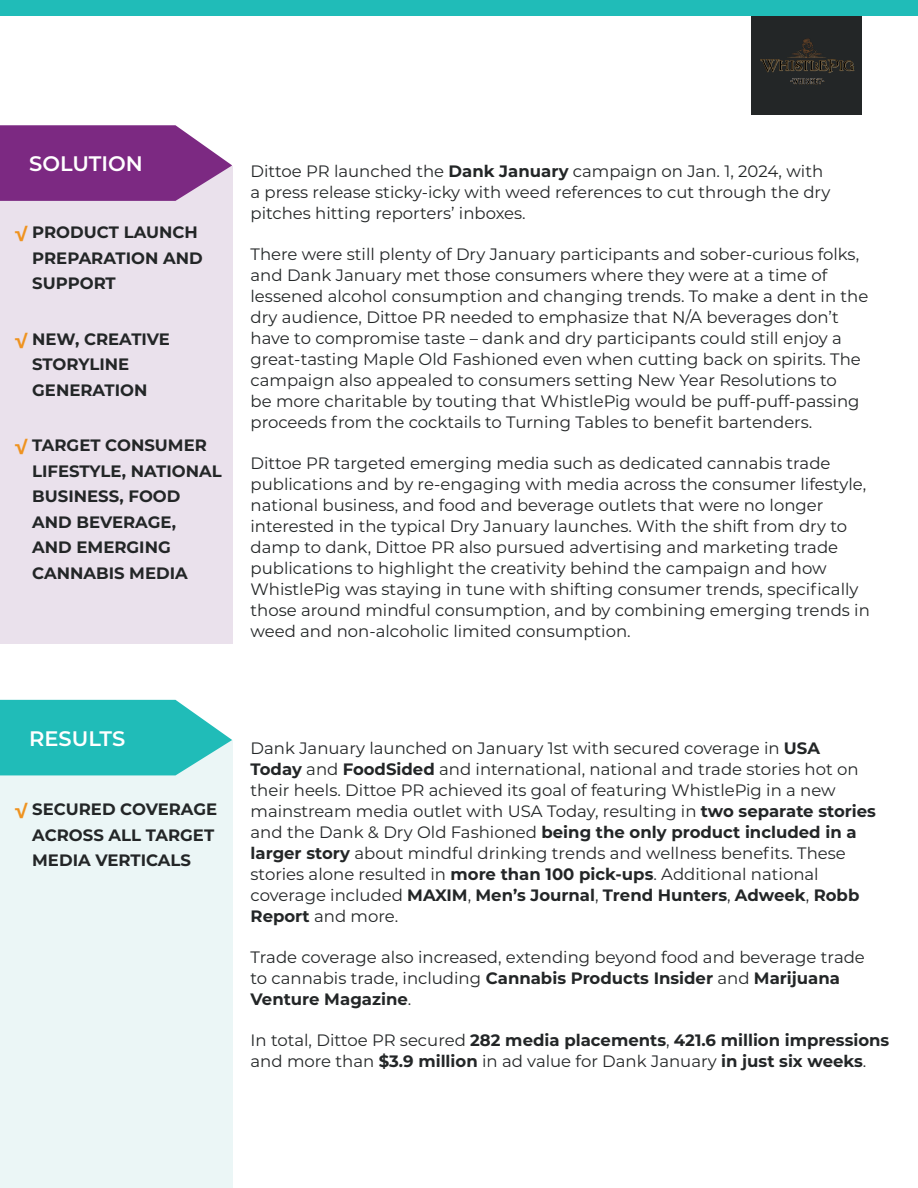
<style>
.page{position:relative;width:918px;height:1188px;background:#fff}
.page>*{position:absolute;margin:0;border:0;box-sizing:border-box;transform-origin:0 0}
.t1{font:600 21px "Montserrat";color:#fff}
.body_copy{font:16.5px/21px "Montserrat";color:#232627}
.checked_list{font:700 16.5px/25.5px "Montserrat";color:#232627}
.body_copy-2{font:700 16.5px/21px "Montserrat";color:#232627}
.s1{color:#ef9320}
.s2{font-weight:700}
.s3{font-weight:400}
</style>
<div class="page">
<div style="left:0;top:166px;width:232px;height:478px;background:#eae1ec"></div>
<svg style="left:0;top:125px;width:232px;height:76px;background:#8a408f"></svg>
<div style="left:752px;top:0;width:110px;height:114px;background:#232627"></div>
<img style="left:760px;top:38px;width:95px;height:47px">
<div style="left:0;top:0;width:918px;height:15px;background:#20bcb8"></div>
<div style="left:0;top:740px;width:232px;height:448px;background:#ebf6f6"></div>
<svg style="left:0;top:700px;width:232px;height:75px;background:#38c3bf"></svg>
<p class="t1" style="left:29px;top:149px;width:115px">SOLUTION</p>
<p class="checked_list" style="left:32px;top:219px;width:172px;text-indent:-18px"><span class="s1">√</span> PRODUCT LAUNCH<br>PREPARATION AND<br>SUPPORT</p>
<p class="checked_list" style="left:32px;top:326px;width:139px;text-indent:-18px"><span class="s1">√</span> NEW, CREATIVE<br>STORYLINE<br>GENERATION</p>
<p class="checked_list" style="left:32px;top:432px;width:191px;text-indent:-18px"><span class="s1">√</span> TARGET CONSUMER<br>LIFESTYLE, NATIONAL<br>BUSINESS, FOOD<br>AND BEVERAGE,<br>AND EMERGING<br>CANNABIS MEDIA</p>
<p class="body_copy" style="left:251px;top:160px;width:581px">Dittoe PR launched the <span class="s2">Dank January</span> campaign on Jan. 1, 2024, with a press release sticky-icky with weed references to cut through the dry pitches hitting reporters’ inboxes.</p>
<p class="body_copy" style="left:251px;top:243px;width:619px">There were still plenty of Dry January participants and sober-curious folks, and Dank January met those consumers where they were at a time of lessened alcohol consumption and changing trends. To make a dent in the dry audience, Dittoe PR needed to emphasize that N/A beverages don’t have to compromise taste – dank and dry participants could still enjoy a great-tasting Maple Old Fashioned even when cutting back on spirits. The campaign also appealed to consumers setting New Year Resolutions to<br>be more charitable by touting that WhistlePig would be puff-puff-passing proceeds from the cocktails to Turning Tables to benefit bartenders.</p>
<p class="body_copy" style="left:251px;top:452px;width:621px">Dittoe PR targeted emerging media such as dedicated cannabis trade publications and by re-engaging with media across the consumer lifestyle, national business, and food and beverage outlets that were no longer interested in the typical Dry January launches. With the shift from dry to damp to dank, Dittoe PR also pursued advertising and marketing trade publications to highlight the creativity behind the campaign and how WhistlePig was staying in tune with shifting consumer trends, specifically those around mindful consumption, and by combining emerging trends in weed and non-alcoholic limited consumption.</p>
<p class="t1" style="left:29px;top:723px;width:98px">RESULTS</p>
<p class="checked_list" style="left:32px;top:796px;width:186px;text-indent:-18px"><span class="s1">√</span> SECURED COVERAGE<br>ACROSS ALL TARGET<br>MEDIA VERTICALS</p>
<p class="body_copy" style="left:251px;top:737px;width:627px">Dank January launched on January 1st with secured coverage in <span class="s2">USA<br>Today</span> and <span class="s2">FoodSided</span> and international, national and trade stories hot on their heels. Dittoe PR achieved its goal of featuring WhistlePig in a new mainstream media outlet with USA Today, resulting in <span class="s2">two separate stories </span>and the Dank &amp; Dry Old Fashioned <span class="s2">being the only product included in a larger story</span> about mindful drinking trends and wellness benefits. These stories alone resulted in <span class="s2">more than 100 pick-ups</span>. Additional national coverage included <span class="s2">MAXIM</span>, <span class="s2">Men’s Journal</span>, <span class="s2">Trend Hunters</span>, <span class="s2">Adweek</span>, <span class="s2">Robb Report</span> and more.</p>
<p class="body_copy" style="left:251px;top:946px;width:616px">Trade coverage also increased, extending beyond food and beverage trade to cannabis trade, including <span class="s2">Cannabis Products Insider</span> and <span class="s2">Marijuana<br>Venture Magazine</span>.</p>
<p class="body_copy-2" style="left:251px;top:1029px;width:640px"><span class="s3">In total, Dittoe PR secured</span> 282 media placements<span class="s3">,</span> 421.6 million impressions <span class="s3">and more than</span> $3.9 million <span class="s3">in ad value for Dank January</span> in just six weeks<span class="s3">.</span></p>
</div>
